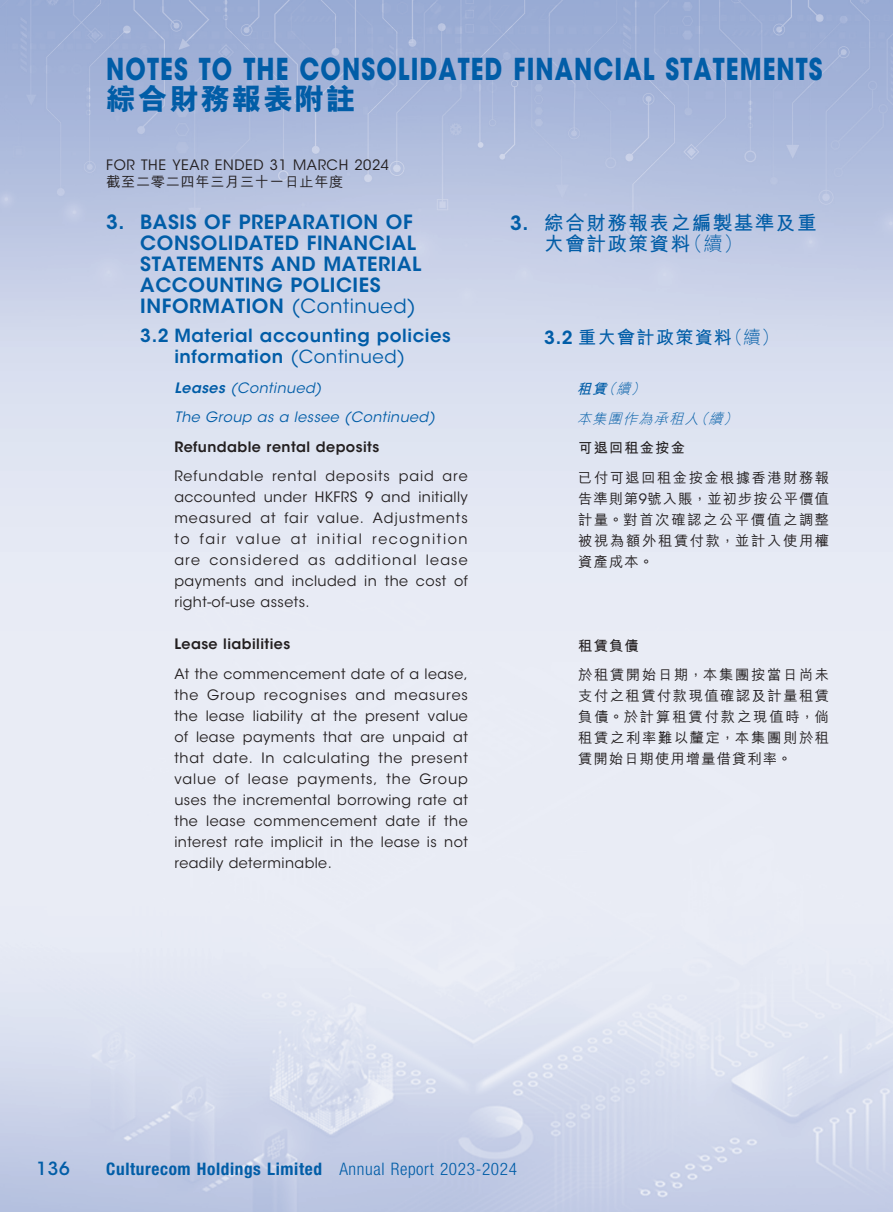
<style>
.page{position:relative;width:893px;height:1212px;background:#fff}
.page>*{position:absolute;margin:0;border:0;box-sizing:border-box;transform-origin:0 0}
.t1{font:700 30px "ITC Avant Garde Std";letter-spacing:.045em;color:#015da7;scale:.8 1}
.t2{font:800 30px "M Hei HK";letter-spacing:.045em;color:#015da7}
.t3{font:600 19.5px/21px "ITC Avant Garde Std";letter-spacing:.03em;color:#015da7}
.t4{font:700 19.5px/21px "M Hei HK";letter-spacing:.08em;color:#015da7}
.t5{font:600 18px/21px "ITC Avant Garde Std";letter-spacing:.03em;color:#015da7}
.t6{font:700 18px "M Hei HK";letter-spacing:.08em;color:#015da7}
.t7{font:500 18px "ITC Avant Garde Std";color:#015da7}
.t8{font:700 condensed 17.25px "Helvetica Neue LT Std";letter-spacing:.035em;color:#015da7}
.t9{font:14.25px/21px "ITC Avant Garde Std";letter-spacing:.03em;color:#231f20;text-align:justify}
.t10{font:500 14.25px/21px "M Hei HK";letter-spacing:.12em;color:#231f20;text-align:justify}
.t11{font:italic 14.25px/29.5px "ITC Avant Garde Std";letter-spacing:.03em;color:#015da7}
.t12{font:600 14.25px "ITC Avant Garde Std";letter-spacing:.03em;color:#231f20}
.t13{font:500 14.25px "M Hei HK";letter-spacing:.045em;color:#231f20}
.t14{font:italic 300 14.25px/29.5px "M Hei HK";color:#015da7}
.t15{font:700 14.25px "M Hei HK";letter-spacing:.08em;color:#231f20}
.s1{font-weight:400}
.s2{font-weight:600}
.s3{font-family:"ITC Avant Garde Std";font-weight:600}
.s4{font-weight:300}
.s5{font-weight:700}
.s6{font-family:"ITC Avant Garde Std";font-weight:400}
</style>
<div class="page">
<img style="left:0;top:0;width:893px;height:1212px">
<h1 class="t1" style="left:106px;top:50px;width:897px">NOTES TO THE CONSOLIDATED FINANCIAL STATEMENTS</h1>
<h1 class="t2" style="left:106px;top:84px;width:251px">綜合財務報表附註</h1>
<p class="t9" style="left:106px;top:155px;width:284px">FOR THE YEAR ENDED 31 MARCH 2024</p>
<p class="t13" style="left:106px;top:171px;width:239px">截至二零二四年三月三十一日止年度</p>
<h2 class="t3" style="left:140px;top:211px;width:282px;text-indent:-34px">3. BASIS OF PREPARATION OF<br>CONSOLIDATED FINANCIAL<br>STATEMENTS AND MATERIAL<br>ACCOUNTING POLICIES<br>INFORMATION <span class="s1">(Continued)</span></h2>
<p class="t5" style="left:174px;top:325px;width:278px;text-indent:-34px">3.2 Material accounting policies information <span class="s1">(Continued)</span></p>
<p class="t11" style="left:174px;top:373px;width:262px"><span class="s2">Leases</span> (Continued)<br>The Group as a lessee (Continued)</p>
<p class="t12" style="left:174px;top:438px;width:206px">Refundable rental deposits</p>
<p class="t9" style="left:174px;top:466px;width:295px">Refundable rental deposits paid are accounted under HKFRS 9 and initially measured at fair value. Adjustments to fair value at initial recognition are considered as additional lease payments and included in the cost of right-of-use assets.</p>
<p class="t12" style="left:174px;top:635px;width:117px">Lease liabilities</p>
<p class="t9" style="left:174px;top:663px;width:295px">At the commencement date of a lease, the Group recognises and measures the lease liability at the present value of lease payments that are unpaid at that date. In calculating the present value of lease payments, the Group uses the incremental borrowing rate at the lease commencement date if the interest rate implicit in the lease is not readily determinable.</p>
<h2 class="t4" style="left:544px;top:211px;width:274px;text-indent:-34px"><span class="s3">3.</span> 綜合財務報表之編製基準及重大會計政策資料<span class="s4">（續）</span></h2>
<p class="t6" style="left:544px;top:324px;width:236px"><span class="s3">3.2</span> 重大會計政策資料<span class="s4">（續）</span></p>
<p class="t14" style="left:577px;top:374px;width:166px"><span class="s5">租賃</span>（續）<br>本集團作為承租人（續）</p>
<p class="t15" style="left:578px;top:437px;width:108px">可退回租金按金</p>
<p class="t10" style="left:578px;top:466px;width:252px">已付可退回租金按金根據香港財務報告準則第<span class="s6">9</span>號入賬，並初步按公平價值計量。對首次確認之公平價值之調整被視為額外租賃付款，並計入使用權資產成本。</p>
<p class="t15" style="left:578px;top:635px;width:62px">租賃負債</p>
<p class="t10" style="left:578px;top:663px;width:252px">於租賃開始日期，本集團按當日尚未支付之租賃付款現值確認及計量租賃負債。於計算租賃付款之現值時，倘租賃之利率難以釐定，本集團則於租賃開始日期使用增量借貸利率。</p>
<p class="t7" style="left:37px;top:1158px;width:35px">136</p>
<p class="t8" style="left:106px;top:1158px;width:412px">Culturecom Holdings Limited <span class="s4">Annual Report 2023-2024</span></p>
</div>
